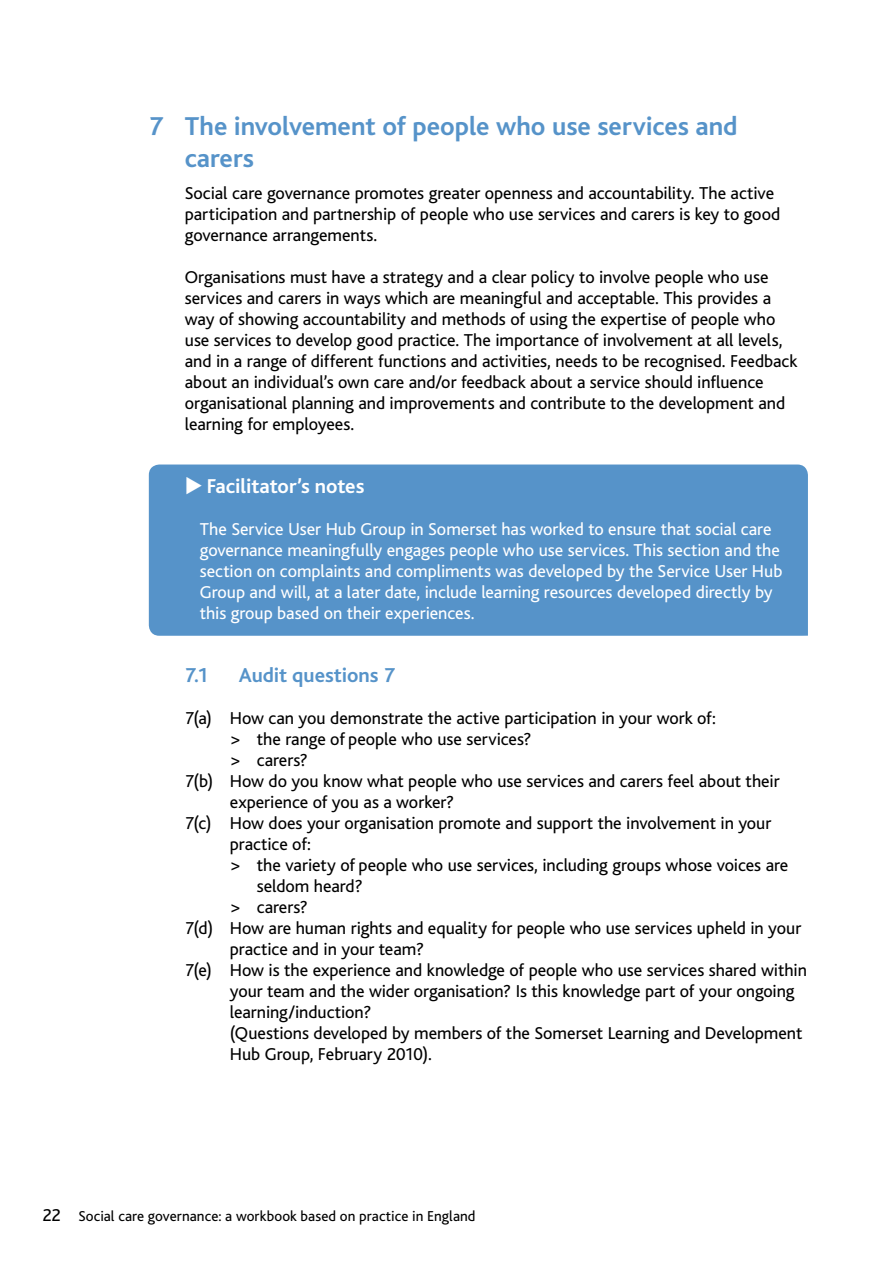
<style>
.page{position:relative;width:893px;height:1263px;background:#fff}
.page>*{position:absolute;margin:0;border:0;box-sizing:border-box;transform-origin:0 0}
.t1{font:700 27px/31.5px "Bliss";color:#5693c9}
.t2{font:700 21px "Bliss";letter-spacing:-.005em;color:#fff}
.t3{font:700 21px "Bliss";letter-spacing:-.005em;color:#5693c9}
.t4{font:18px/21px "Bliss";letter-spacing:-.005em;color:#000}
.t5{font:18px/21px "Bliss";letter-spacing:-.005em;color:#fff}
.t6{font:15px "Bliss";letter-spacing:.005em;color:#000}
.s1{font-size:18px}
</style>
<div class="page">
<div style="left:149px;top:464px;width:659px;height:172px;background:#5693c9"></div>
<h1 class="t1" style="left:185px;top:111px;width:554px;text-indent:-36px">7 The involvement of people who use services and carers</h1>
<p class="t4" style="left:185px;top:183px;width:597px">Social care governance promotes greater openness and accountability. The active participation and partnership of people who use services and carers is key to good governance arrangements.</p>
<p class="t4" style="left:185px;top:267px;width:614px">Organisations must have a strategy and a clear policy to involve people who use services and carers in ways which are meaningful and acceptable. This provides a way of showing accountability and methods of using the expertise of people who use services to develop good practice. The importance of involvement at all levels, and in a range of different functions and activities, needs to be recognised. Feedback about an individual’s own care and/or feedback about a service should influence organisational planning and improvements and contribute to the development and learning for employees.</p>
<p class="t2" style="left:185px;top:475px;width:181px">◆ Facilitator’s notes</p>
<p class="t5" style="left:200px;top:519px;width:584px">The Service User Hub Group in Somerset has worked to ensure that social care governance meaningfully engages people who use services. This section and the section on complaints and compliments was developed by the Service User Hub Group and will, at a later date, include learning resources developed directly by this group based on their experiences.</p>
<p class="t3" style="left:185px;top:664px;width:25px">7.1</p>
<p class="t3" style="left:239px;top:664px;width:158px">Audit questions 7</p>
<p class="t4" style="left:185px;top:708px;width:532px">7(a) How can you demonstrate the active participation in your work of:</p>
<p class="t4" style="left:230px;top:729px;width:303px">&gt; the range of people who use services?</p>
<p class="t4" style="left:230px;top:750px;width:80px">&gt; carers?</p>
<p class="t4" style="left:185px;top:771px;width:596px">7(b) How do you know what people who use services and carers feel about their</p>
<p class="t4" style="left:230px;top:792px;width:226px">experience of you as a worker?</p>
<p class="t4" style="left:185px;top:813px;width:588px">7(c) How does your organisation promote and support the involvement in your</p>
<p class="t4" style="left:230px;top:834px;width:83px">practice of:</p>
<p class="t4" style="left:230px;top:855px;width:560px">&gt; the variety of people who use services, including groups whose voices are</p>
<p class="t4" style="left:257px;top:876px;width:107px">seldom heard?</p>
<p class="t4" style="left:230px;top:897px;width:80px">&gt; carers?</p>
<p class="t4" style="left:185px;top:918px;width:618px">7(d) How are human rights and equality for people who use services upheld in your</p>
<p class="t4" style="left:230px;top:939px;width:196px">practice and in your team?</p>
<p class="t4" style="left:185px;top:960px;width:624px">7(e) How is the experience and knowledge of people who use services shared within</p>
<p class="t4" style="left:230px;top:981px;width:566px">your team and the wider organisation? Is this knowledge part of your ongoing</p>
<p class="t4" style="left:230px;top:1002px;width:143px">learning/induction?</p>
<p class="t4" style="left:230px;top:1023px;width:574px">(Questions developed by members of the Somerset Learning and Development</p>
<p class="t4" style="left:230px;top:1044px;width:203px">Hub Group, February 2010).</p>
<p class="t6" style="left:42px;top:1208px;width:435px"><span class="s1">22</span> Social care governance: a workbook based on practice in England</p>
</div>
